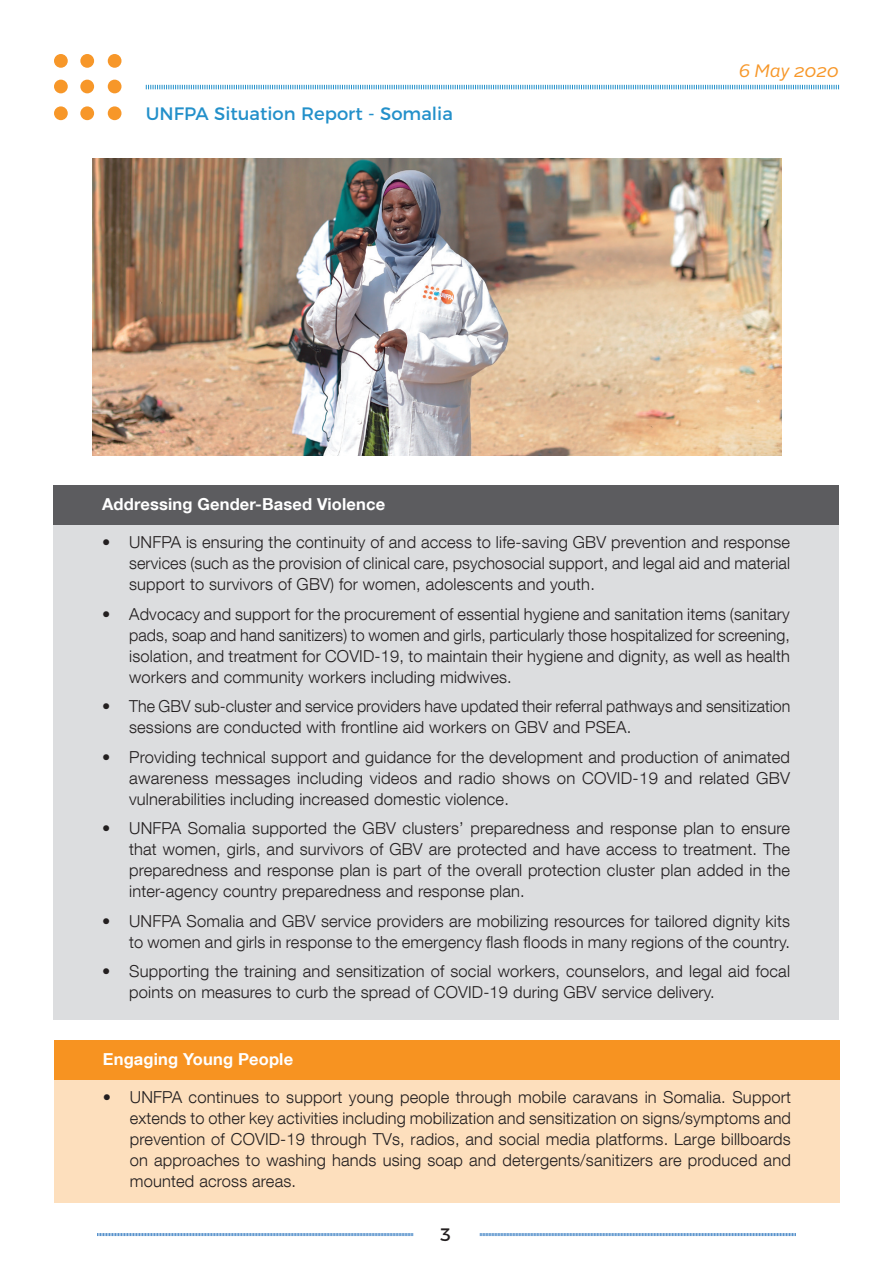
<style>
.page{position:relative;width:893px;height:1263px;background:#fff}
.page>*{position:absolute;margin:0;border:0;box-sizing:border-box;transform-origin:0 0}
.t1{font:18px "Montserrat";color:#2390ca}
.t2{font:italic 18px "Alright Sans";color:#f79729}
.t3{font:18px "Montserrat";color:#231f20}
.t4{font:300 16.5px/21px "Helvetica Neue LT Com";letter-spacing:.01em;color:#231f20;text-align:justify}
.t5{font:700 16.5px "Helvetica Neue LT Com";letter-spacing:.01em;color:#fff}
</style>
<div class="page">
<svg style="left:480px;top:1233px;width:316px;height:3px"></svg>
<svg style="left:97px;top:1233px;width:316px;height:3px"></svg>
<div style="left:54px;top:54px;width:14px;height:14px;background:#f79729;border-radius:50%"></div>
<div style="left:54px;top:80px;width:14px;height:13px;background:#f79729;border-radius:50%"></div>
<div style="left:54px;top:106px;width:14px;height:14px;background:#f79729;border-radius:50%"></div>
<div style="left:80px;top:54px;width:14px;height:14px;background:#f79729;border-radius:50%"></div>
<div style="left:80px;top:80px;width:14px;height:13px;background:#f79729;border-radius:50%"></div>
<div style="left:80px;top:106px;width:14px;height:14px;background:#f79729;border-radius:50%"></div>
<div style="left:108px;top:54px;width:13px;height:14px;background:#f79729;border-radius:50%"></div>
<div style="left:108px;top:80px;width:13px;height:13px;background:#f79729;border-radius:50%"></div>
<div style="left:108px;top:106px;width:13px;height:14px;background:#f79729;border-radius:50%"></div>
<svg style="left:145px;top:84px;width:694px;height:6px"></svg>
<div style="left:53px;top:525px;width:786px;height:494px;background:#dcdddf"></div>
<div style="left:53px;top:486px;width:786px;height:39px;background:#5c5c5f"></div>
<div style="left:54px;top:1079px;width:786px;height:124px;background:#fddfbd"></div>
<div style="left:54px;top:1040px;width:786px;height:39px;background:#f79321"></div>
<img style="left:93px;top:158px;width:688px;height:298px">
<p class="t1" style="left:146px;top:99px;width:308px">UNFPA Situation Report - Somalia</p>
<p class="t2" style="left:739px;top:59px;width:101px">6 May 2020</p>
<p class="t5" style="left:102px;top:494px;width:285px">Addressing Gender-Based Violence</p>
<p class="t4" style="left:129px;top:532px;width:662px;text-indent:-27px">• UNFPA is ensuring the continuity of and access to life-saving GBV prevention and response services (such as the provision of clinical care, psychosocial support, and legal aid and material support to survivors of GBV) for women, adolescents and youth.</p>
<p class="t4" style="left:129px;top:603px;width:662px;text-indent:-27px">• Advocacy and support for the procurement of essential hygiene and sanitation items (sanitary pads, soap and hand sanitizers) to women and girls, particularly those hospitalized for screening, isolation, and treatment for COVID-19, to maintain their hygiene and dignity, as well as health workers and community workers including midwives.</p>
<p class="t4" style="left:129px;top:696px;width:663px;text-indent:-27px">• The GBV sub-cluster and service providers have updated their referral pathways and sensitization sessions are conducted with frontline aid workers on GBV and PSEA.</p>
<p class="t4" style="left:129px;top:746px;width:662px;text-indent:-27px">• Providing technical support and guidance for the development and production of animated awareness messages including videos and radio shows on COVID-19 and related GBV vulnerabilities including increased domestic violence.</p>
<p class="t4" style="left:129px;top:818px;width:662px;text-indent:-27px">• UNFPA Somalia supported the GBV clusters’ preparedness and response plan to ensure that women, girls, and survivors of GBV are protected and have access to treatment. The preparedness and response plan is part of the overall protection cluster plan added in the inter-agency country preparedness and response plan.</p>
<p class="t4" style="left:102px;top:910px;width:689px;text-align:right">• UNFPA Somalia and GBV service providers are mobilizing resources for tailored dignity kits to women and girls in response to the emergency flash floods in many regions of the country.</p>
<p class="t4" style="left:129px;top:961px;width:662px;text-indent:-27px">• Supporting the training and sensitization of social workers, counselors, and legal aid focal points on measures to curb the spread of COVID-19 during GBV service delivery.</p>
<p class="t5" style="left:103px;top:1049px;width:192px">Engaging Young People</p>
<p class="t4" style="left:130px;top:1086px;width:663px;text-indent:-27px">• UNFPA continues to support young people through mobile caravans in Somalia. Support extends to other key activities including mobilization and sensitization on signs/symptoms and prevention of COVID-19 through TVs, radios, and social media platforms. Large billboards on approaches to washing hands using soap and detergents/sanitizers are produced and mounted across areas.</p>
<p class="t3" style="left:440px;top:1220px;width:13px">3</p>
</div>
